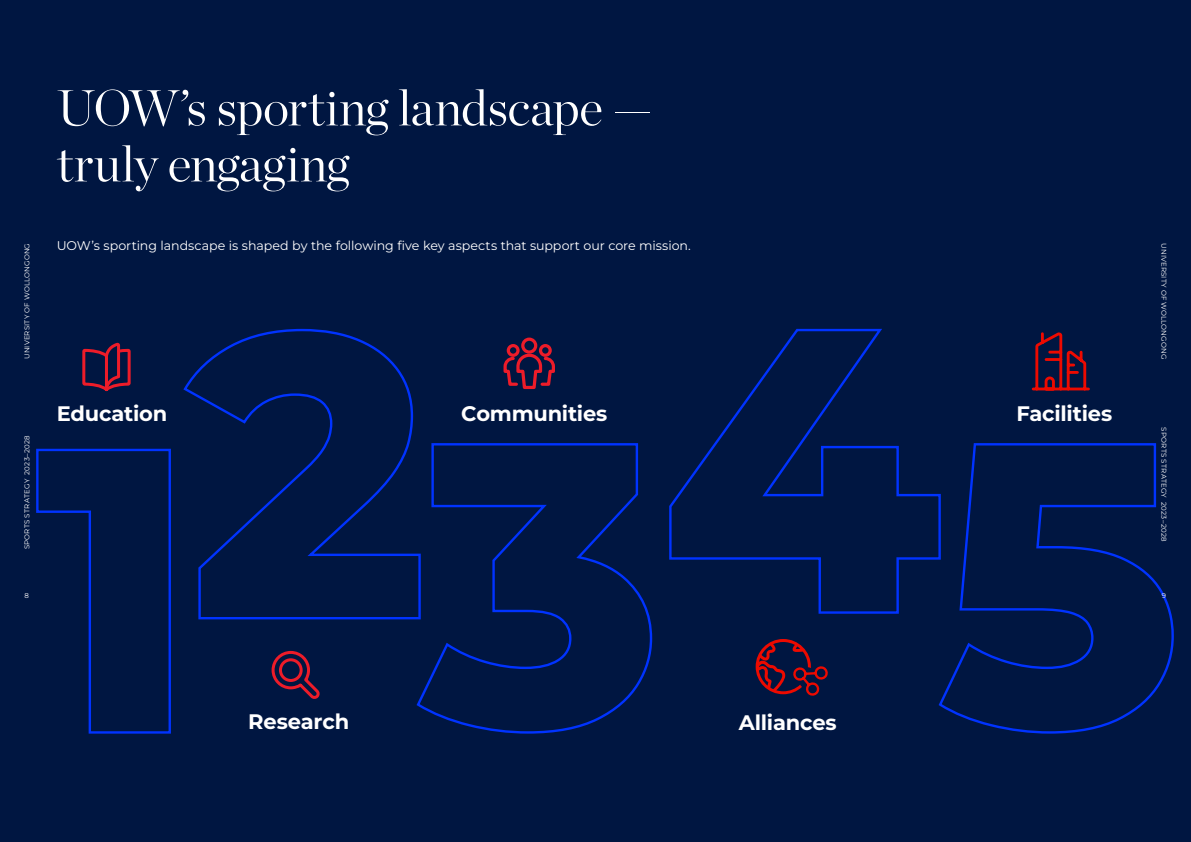
<style>
.page{position:relative;width:1191px;height:842px;background:#001641}
.page>*{position:absolute;margin:0;border:0;box-sizing:border-box;transform-origin:0 0}
.t1{font:300 50.4px/56px "Chronicle Display";letter-spacing:-.01em;color:#fff}
.Body{font:700 21px "Montserrat";letter-spacing:-.01em;color:#fff}
.t2{font:12.6px "Montserrat";letter-spacing:-.005em;color:#fff}
.t3{font:7px "Montserrat";letter-spacing:.03em;color:#fff}
</style>
<div class="page">
<svg style="left:36px;top:448px;width:135px;height:286px"></svg>
<svg style="left:183px;top:328px;width:232px;height:292px"></svg>
<svg style="left:415px;top:443px;width:238px;height:291px"></svg>
<svg style="left:1031px;top:332px;width:59px;height:59px"></svg>
<svg style="left:755px;top:639px;width:72px;height:57px"></svg>
<svg style="left:669px;top:328px;width:268px;height:286px"></svg>
<svg style="left:937px;top:443px;width:237px;height:291px"></svg>
<svg style="left:82px;top:343px;width:49px;height:48px"></svg>
<svg style="left:271px;top:651px;width:49px;height:48px"></svg>
<div style="left:507px;top:344px;width:12px;height:13px;border:3px solid #ed1c29;border-radius:50%"></div>
<div style="left:539px;top:344px;width:13px;height:13px;border:3px solid #ed1c29;border-radius:50%"></div>
<div style="left:521px;top:338px;width:16px;height:16px;border:3px solid #ed1c29;border-radius:50%"></div>
<svg style="left:503px;top:352px;width:52px;height:37px"></svg>
<p class="t3" style="left:22px;top:359px;width:118px;rotate:-90deg">UNIVERSITY OF WOLLONGONG</p>
<p class="t3" style="left:22px;top:549px;width:115px;rotate:-90deg">SPORTS STRATEGY 2023–2028</p>
<h1 class="t1" style="left:57px;top:76px;width:597px">UOW’s sporting landscape — truly engaging</h1>
<h1 class="t2" style="left:57px;top:237px;width:635px">UOW’s sporting landscape is shaped by the following five key aspects that support our core mission.</h1>
<p class="Body" style="left:57px;top:399px;width:112px">Education</p>
<p class="Body" style="left:461px;top:399px;width:148px">Communities</p>
<p class="Body" style="left:1016px;top:399px;width:97px">Facilities</p>
<p class="t3" style="left:1168px;top:243px;width:118px;rotate:90deg">UNIVERSITY OF WOLLONGONG</p>
<p class="t3" style="left:1168px;top:427px;width:115px;rotate:90deg">SPORTS STRATEGY 2023–2028</p>
<p class="t3" style="left:25px;top:591px;width:6px">8</p>
<p class="t3" style="left:1162px;top:591px;width:6px">9</p>
<p class="Body" style="left:248px;top:708px;width:103px">Research</p>
<p class="Body" style="left:738px;top:708px;width:100px">Alliances</p>
</div>
